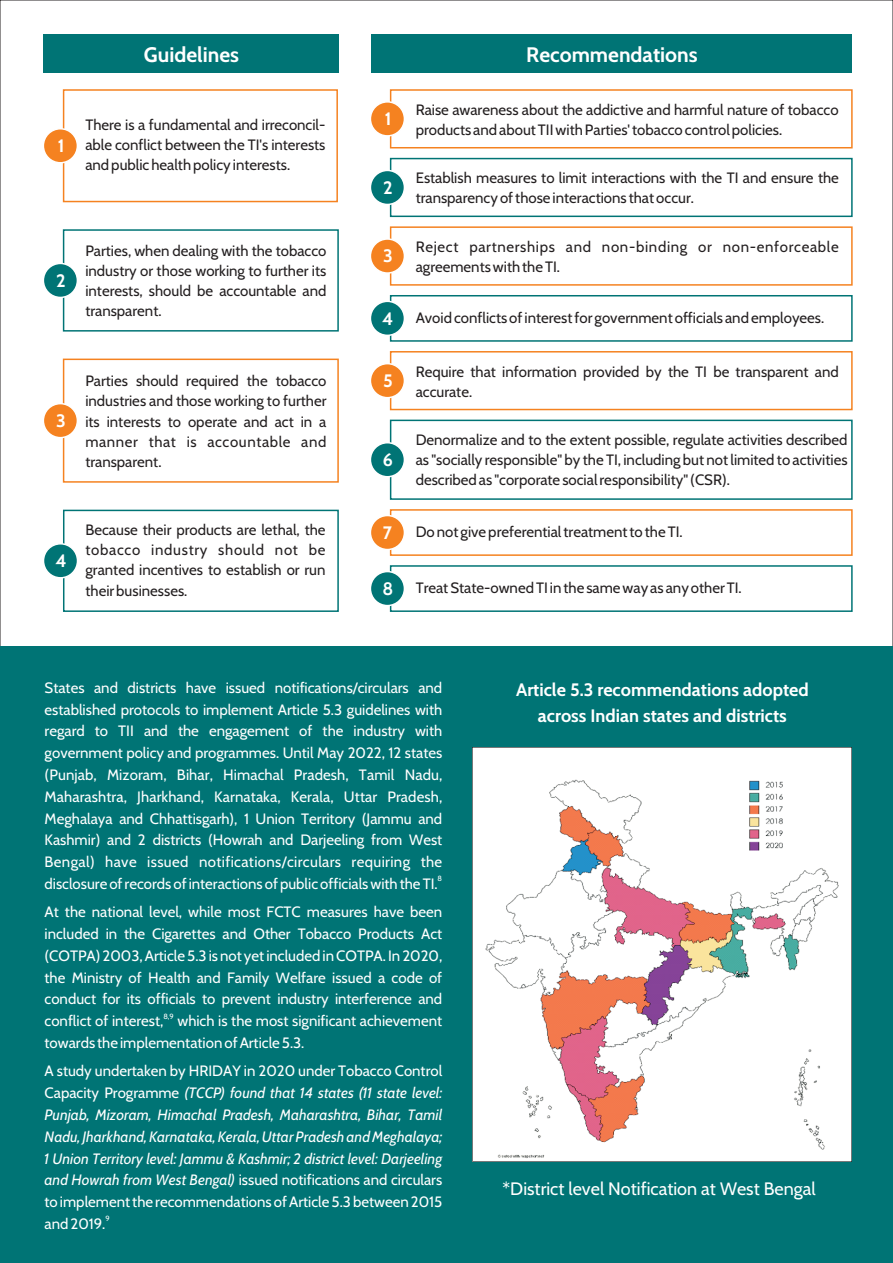
<style>
.page{position:relative;width:893px;height:1263px;background:#fff}
.page>*{position:absolute;margin:0;border:0;box-sizing:border-box;transform-origin:0 0}
.t1{font:700 21px "Cabin";color:#fff}
.t2{font:700 18px/26.1px "Cabin";color:#fff;text-align:center}
.t3{font:18px "Cabin";color:#fff}
.t4{font:15px/20.1px "Cabin";color:#231f20;text-align:justify}
.t5{font:15px/21.8px "Cabin";color:#fff;text-align:justify}
.t6{font:italic 15px/21.8px "Cabin";color:#fff;text-align:justify}
.t7{font:15px/20.1px "Cabin";letter-spacing:.045em;color:#231f20}
.t8{font:7.5px "Cabin";color:#fff}
.s1{font-weight:700;font-size:18px;color:#fff}
.s2{font-style:normal}
</style>
<div class="page">
<div style="left:0;top:646px;width:893px;height:617px;background:#007475"></div>
<div style="left:371px;top:35px;width:481px;height:38px;background:#007475"></div>
<div style="left:63px;top:229px;width:276px;height:103px;border:2px solid #007475"></div>
<div style="left:43px;top:263px;width:35px;height:35px;background:#007475;border:2px solid #fff;border-radius:50%"></div>
<div style="left:63px;top:359px;width:276px;height:124px;border:2px solid #f58220"></div>
<div style="left:43px;top:403px;width:35px;height:35px;background:#f58220;border:2px solid #fff;border-radius:50%"></div>
<div style="left:63px;top:510px;width:276px;height:102px;border:2px solid #007475"></div>
<div style="left:63px;top:89px;width:275px;height:113px;border:2px solid #f58220"></div>
<div style="left:43px;top:128px;width:35px;height:36px;background:#f58220;border:2px solid #fff;border-radius:50%"></div>
<div style="left:390px;top:89px;width:463px;height:59px;border:2px solid #f58220"></div>
<div style="left:370px;top:101px;width:35px;height:36px;background:#f58220;border:2px solid #fff;border-radius:50%"></div>
<div style="left:390px;top:158px;width:463px;height:59px;border:2px solid #007475"></div>
<div style="left:370px;top:170px;width:35px;height:35px;background:#007475;border:2px solid #fff;border-radius:50%"></div>
<div style="left:390px;top:226px;width:463px;height:60px;border:2px solid #f58220"></div>
<div style="left:370px;top:238px;width:35px;height:36px;background:#f58220;border:2px solid #fff;border-radius:50%"></div>
<div style="left:390px;top:295px;width:463px;height:47px;border:2px solid #007475"></div>
<div style="left:370px;top:301px;width:35px;height:35px;background:#007475;border:2px solid #fff;border-radius:50%"></div>
<div style="left:390px;top:351px;width:463px;height:59px;border:2px solid #f58220"></div>
<div style="left:370px;top:363px;width:35px;height:35px;background:#f58220;border:2px solid #fff;border-radius:50%"></div>
<div style="left:390px;top:420px;width:463px;height:80px;border:2px solid #007475"></div>
<div style="left:370px;top:442px;width:35px;height:35px;background:#007475;border:2px solid #fff;border-radius:50%"></div>
<div style="left:390px;top:509px;width:463px;height:47px;border:2px solid #f58220"></div>
<div style="left:370px;top:515px;width:35px;height:35px;background:#f58220;border:2px solid #fff;border-radius:50%"></div>
<div style="left:390px;top:565px;width:463px;height:47px;border:2px solid #007475"></div>
<div style="left:370px;top:571px;width:35px;height:35px;background:#007475;border:2px solid #fff;border-radius:50%"></div>
<div style="left:43px;top:35px;width:296px;height:38px;background:#007475"></div>
<img style="left:473px;top:747px;width:379px;height:415px">
<div style="left:43px;top:543px;width:35px;height:35px;background:#007475;border:2px solid #fff;border-radius:50%"></div>
<p class="t2" style="left:58px;top:133px;width:8px">1</p>
<h1 class="t1" style="left:144px;top:41px;width:97px">Guidelines</h1>
<p class="t4" style="left:85px;top:114px;width:242px">There is a fundamental and irreconcil&shy;able conflict between the TI's interests and public health policy interests.</p>
<p class="t2" style="left:56px;top:267px;width:11px">2</p>
<p class="t4" style="left:85px;top:240px;width:243px">Parties, when dealing with the tobacco industry or those working to further its interests, should be accountable and transparent.</p>
<p class="t2" style="left:56px;top:407px;width:11px">3</p>
<p class="t4" style="left:85px;top:371px;width:243px">Parties should required the tobacco industries and those working to further its interests to operate and act in a manner that is accountable and transparent.</p>
<p class="t2" style="left:55px;top:548px;width:13px">4</p>
<p class="t4" style="left:85px;top:520px;width:242px">Because their products are lethal, the tobacco industry should not be granted incentives to establish or run their businesses.</p>
<p class="t2" style="left:385px;top:106px;width:8px">1</p>
<p class="t2" style="left:383px;top:174px;width:11px">2</p>
<p class="t2" style="left:383px;top:243px;width:11px">3</p>
<h1 class="t1" style="left:526px;top:41px;width:173px">Recommendations</h1>
<p class="t4" style="left:416px;top:99px;width:424px">Raise awareness about the addictive and harmful nature of tobacco products and about TII with Parties' tobacco control policies.</p>
<p class="t4" style="left:416px;top:168px;width:425px">Establish measures to limit interactions with the TI and ensure the transparency of those interactions that occur.</p>
<p class="t7" style="left:416px;top:236px;width:425px">Reject partnerships and non-binding or non-enforceable agreements with the TI.</p>
<p class="t4" style="left:382px;top:307px;width:443px"><span class="s1">4</span> Avoid conflicts of interest for government officials and employees.</p>
<p class="t4" style="left:416px;top:361px;width:425px">Require that information provided by the TI be transparent and accurate.</p>
<p class="t2" style="left:383px;top:367px;width:11px">5</p>
<p class="t2" style="left:383px;top:446px;width:12px">6</p>
<p class="t4" style="left:416px;top:430px;width:433px">Denormalize and to the extent possible, regulate activities described as "socially responsible" by the TI, including but not limited to activities described as "corporate social responsibility" (CSR).</p>
<p class="t2" style="left:383px;top:519px;width:11px">7</p>
<p class="t4" style="left:416px;top:521px;width:269px">Do not give preferential treatment to the TI.</p>
<p class="t4" style="left:382px;top:577px;width:361px"><span class="s1">8</span> Treat State-owned TI in the same way as any other TI.</p>
<p class="t5" style="left:45px;top:676px;width:399px">States and districts have issued notifications/circulars and established protocols to implement Article 5.3 guidelines with regard to TII and the engagement of the industry with government policy and programmes. Until May 2022, 12 states (Punjab, Mizoram, Bihar, Himachal Pradesh, Tamil Nadu, Maharashtra, Jharkhand, Karnataka, Kerala, Uttar Pradesh, Meghalaya and Chhattisgarh), 1 Union Territory (Jammu and Kashmir) and 2 districts (Howrah and Darjeeling from West Bengal) have issued notifications/circulars requiring the</p>
<p class="t8" style="left:438px;top:874px;width:6px">8</p>
<p class="t5" style="left:45px;top:869px;width:399px;line-height:28.3px">disclosure of records of interactions of public officials with the TI.<br>At the national level, while most FCTC measures have been</p>
<p class="t5" style="left:45px;top:923px;width:399px">included in the Cigarettes and Other Tobacco Products Act (COTPA) 2003, Article 5.3 is not yet included in COTPA. In 2020, the Ministry of Health and Family Welfare issued a code of conduct for its officials to prevent industry interference and</p>
<p class="t8" style="left:163px;top:1011px;width:12px">8,9</p>
<p class="t5" style="left:45px;top:1010px;width:399px">conflict of interest, which is the most significant achievement towards the implementation of Article 5.3.</p>
<p class="t6" style="left:45px;top:1060px;width:399px"><span class="s2">A study undertaken by HRIDAY in 2020 under Tobacco Control Capacity Programme</span> (TCCP) found that 14 states (11 state level:<br>Punjab, Mizoram, Himachal Pradesh, Maharashtra, Bihar, Tamil Nadu, Jharkhand, Karnataka, Kerala, Uttar Pradesh and Meghalaya; 1 Union Territory level: Jammu &amp; Kashmir; 2 district level: Darjeeling and Howrah from West Bengal) <span class="s2">issued notifications and circulars to implement the recommendations of Article 5.3 between 2015</span></p>
<p class="t8" style="left:105px;top:1214px;width:6px">9</p>
<p class="t5" style="left:45px;top:1213px;width:62px">and 2019.</p>
<p class="t2" style="left:516px;top:677px;width:294px">Article 5.3 recommendations adopted across Indian states and districts</p>
<p class="t3" style="left:503px;top:1177px;width:315px">*District level Notification at West Bengal</p>
</div>
